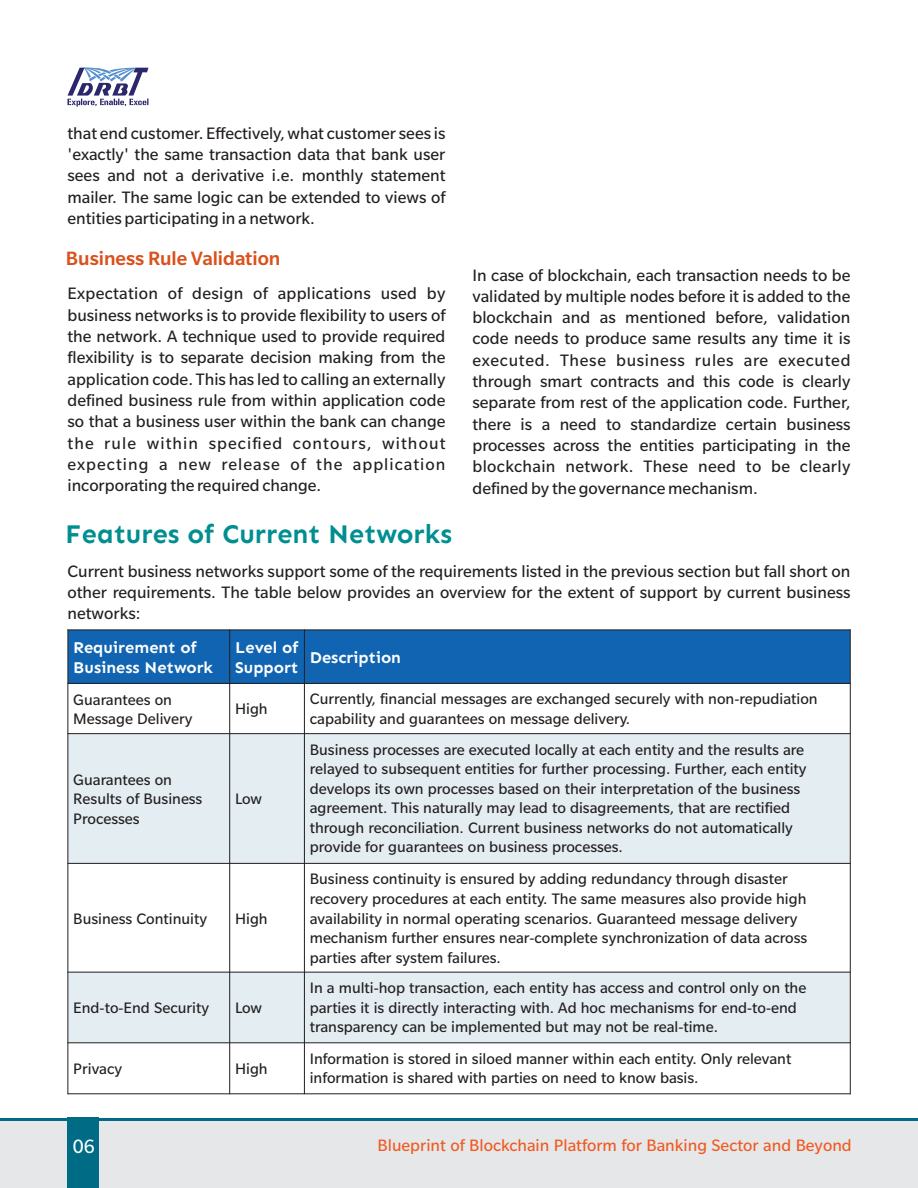
<style>
.page{position:relative;width:918px;height:1188px;background:#fff}
.page>*{position:absolute;margin:0;border:0;box-sizing:border-box;transform-origin:0 0}
.t1{font:700 27px "Sen";color:#008e91}
.t2{font:500 21px "Slate Pro";color:#da511d}
.t3{font:21px "Slate Pro";color:#fff}
.t4{font:18px/21.3px "Slate Pro";color:#231f20;text-align:justify}
.t5{font:18px "Slate Pro";color:#f15921}
.t6{font:16.5px/19.5px "Slate Pro";color:#231f20}
.t7{font:700 16.5px/19.8px "Sen";color:#fff}
</style>
<div class="page">
<div style="left:68px;top:630px;width:162px;height:53px;background:#1164b1"></div>
<div style="left:230px;top:630px;width:74px;height:53px;background:#1164b1"></div>
<div style="left:304px;top:630px;width:546px;height:53px;background:#1164b1"></div>
<div style="left:68px;top:734px;width:162px;height:129px;background:#e4edf2"></div>
<div style="left:230px;top:734px;width:74px;height:129px;background:#e4edf2"></div>
<div style="left:304px;top:734px;width:546px;height:129px;background:#e4edf2"></div>
<div style="left:68px;top:972px;width:162px;height:71px;background:#e4edf2"></div>
<div style="left:230px;top:972px;width:74px;height:71px;background:#e4edf2"></div>
<div style="left:304px;top:972px;width:546px;height:71px;background:#e4edf2"></div>
<hr style="left:68px;top:629px;width:1px;height:465px;background:#231f20">
<hr style="left:229px;top:629px;width:1px;height:465px;background:#231f20">
<hr style="left:304px;top:629px;width:1px;height:465px;background:#231f20">
<hr style="left:850px;top:629px;width:1px;height:465px;background:#231f20">
<hr style="left:68px;top:1093px;width:783px;height:1px;background:#231f20">
<hr style="left:68px;top:1042px;width:783px;height:1px;background:#231f20">
<hr style="left:68px;top:972px;width:783px;height:1px;background:#231f20">
<hr style="left:68px;top:863px;width:783px;height:1px;background:#231f20">
<hr style="left:68px;top:733px;width:783px;height:1px;background:#231f20">
<hr style="left:68px;top:683px;width:783px;height:1px;background:#231f20">
<hr style="left:68px;top:629px;width:783px;height:1px;background:#231f20">
<svg style="left:68px;top:67px;width:80px;height:40px"></svg>
<div style="left:0;top:1121px;width:918px;height:67px;background:#e6e7e9"></div>
<hr style="left:0;top:1118px;width:918px;height:2px;background:#006b85">
<div style="left:68px;top:1118px;width:31px;height:70px;background:#006b85"></div>
<p class="t4" style="left:68px;top:124px;width:380px">that end customer. Effectively, what customer sees is 'exactly' the same transaction data that bank user sees and not a derivative i.e. monthly statement mailer. The same logic can be extended to views of entities participating in a network.</p>
<p class="t2" style="left:66px;top:251px;width:216px">Business Rule Validation</p>
<p class="t4" style="left:68px;top:284px;width:380px">Expectation of design of applications used by business networks is to provide flexibility to users of the network. A technique used to provide required flexibility is to separate decision making from the application code. This has led to calling an externally defined business rule from within application code so that a business user within the bank can change the rule within specified contours, without expecting a new release of the application incorporating the required change.</p>
<p class="t4" style="left:472px;top:266px;width:380px">In case of blockchain, each transaction needs to be validated by multiple nodes before it is added to the blockchain and as mentioned before, validation code needs to produce same results any time it is executed. These business rules are executed through smart contracts and this code is clearly separate from rest of the application code. Further, there is a need to standardize certain business processes across the entities participating in the blockchain network. These need to be clearly defined by the governance mechanism.</p>
<h1 class="t1" style="left:65px;top:524px;width:389px">Features of Current Networks</h1>
<p class="t4" style="left:68px;top:562px;width:784px">Current business networks support some of the requirements listed in the previous section but fall short on other requirements. The table below provides an overview for the extent of support by current business networks:</p>
<p class="t7" style="left:73px;top:639px;width:141px">Requirement of<br>Business Network</p>
<p class="t7" style="left:235px;top:639px;width:65px">Level of<br>Support</p>
<p class="t7" style="left:310px;top:649px;width:93px">Description</p>
<p class="t6" style="left:73px;top:691px;width:121px">Guarantees on<br>Message Delivery</p>
<p class="t6" style="left:235px;top:701px;width:34px">High</p>
<p class="t6" style="left:310px;top:691px;width:509px">Currently, financial messages are exchanged securely with non-repudiation capability and guarantees on message delivery.</p>
<p class="t6" style="left:73px;top:771px;width:131px">Guarantees on<br>Results of Business<br>Processes</p>
<p class="t6" style="left:235px;top:791px;width:29px">Low</p>
<p class="t6" style="left:73px;top:910px;width:135px">Business Continuity</p>
<p class="t6" style="left:235px;top:910px;width:34px">High</p>
<p class="t6" style="left:73px;top:1000px;width:137px">End-to-End Security</p>
<p class="t6" style="left:235px;top:1000px;width:29px">Low</p>
<p class="t6" style="left:310px;top:741px;width:498px">Business processes are executed locally at each entity and the results are relayed to subsequent entities for further processing. Further, each entity develops its own processes based on their interpretation of the business agreement. This naturally may lead to disagreements, that are rectified through reconciliation. Current business networks do not automatically provide for guarantees on business processes.</p>
<p class="t6" style="left:310px;top:871px;width:499px">Business continuity is ensured by adding redundancy through disaster recovery procedures at each entity. The same measures also provide high availability in normal operating scenarios. Guaranteed message delivery mechanism further ensures near-complete synchronization of data across parties after system failures.</p>
<p class="t6" style="left:310px;top:980px;width:498px">In a multi-hop transaction, each entity has access and control only on the parties it is directly interacting with. Ad hoc mechanisms for end-to-end transparency can be implemented but may not be real-time.</p>
<p class="t6" style="left:73px;top:1061px;width:50px">Privacy</p>
<p class="t6" style="left:235px;top:1061px;width:34px">High</p>
<p class="t6" style="left:310px;top:1050px;width:483px">Information is stored in siloed manner within each entity. Only relevant information is shared with parties on need to know basis.</p>
<p class="t3" style="left:73px;top:1139px;width:23px">06</p>
<p class="t5" style="left:378px;top:1139px;width:476px">Blueprint of Blockchain Platform for Banking Sector and Beyond</p>
</div>
